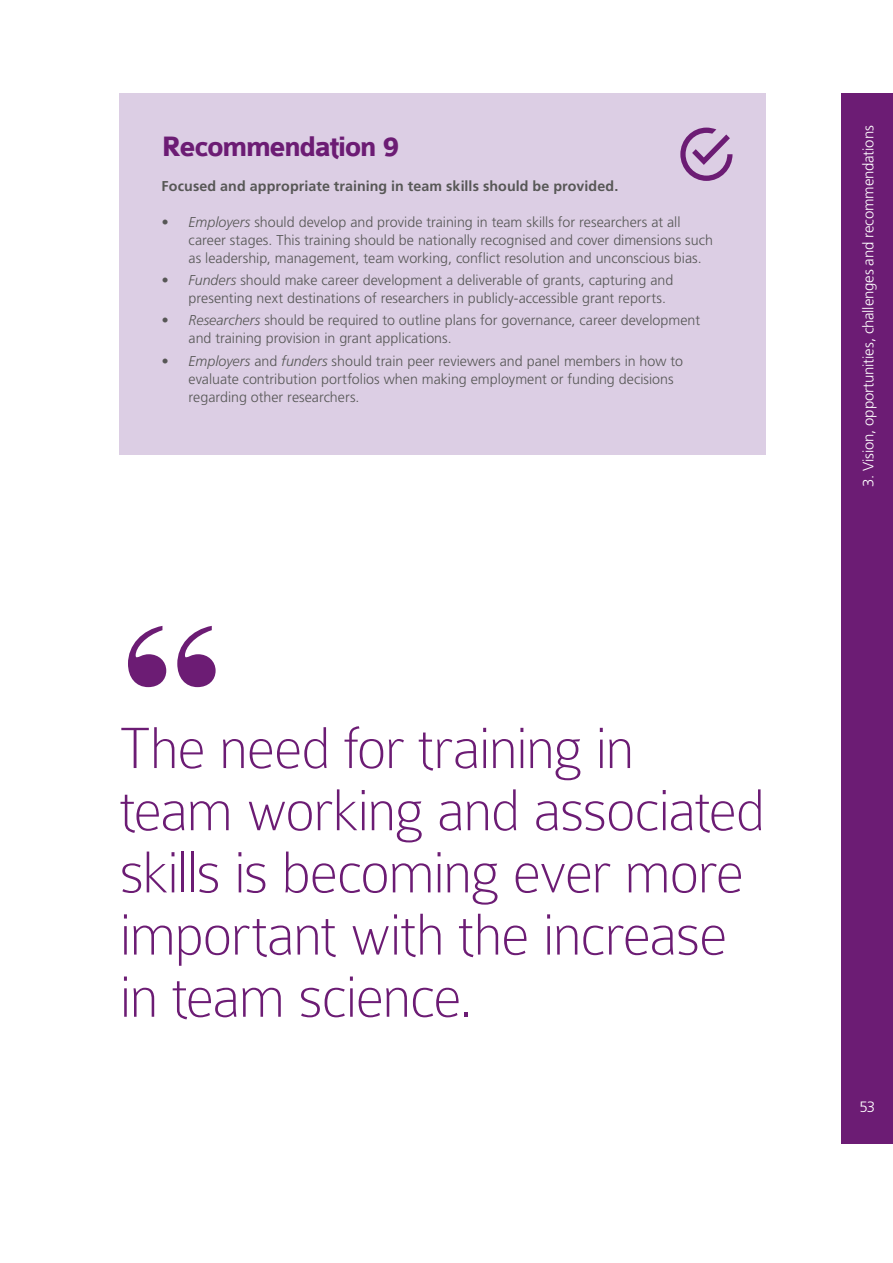
<style>
.page{position:relative;width:893px;height:1263px;background:#fff}
.page>*{position:absolute;margin:0;border:0;box-sizing:border-box;transform-origin:0 0}
.t1{font:159.6px "Poster Bodoni BT";color:#6c1c74}
.t2{font:100 62.1px/62.1px "Colaborate";letter-spacing:-.03em;color:#6c1c74}
.t3{font:700 30px "Colaborate";letter-spacing:-.045em;color:#6c1c74}
.t4{font:300 15px "Frutiger";letter-spacing:-.01em;color:#fff}
.t5{font:300 14.25px/18px "Frutiger";color:#575756}
.t6{font:700 14.25px "Frutiger";letter-spacing:.005em;color:#575756}
.s1{font-style:italic}
</style>
<div class="page">
<div style="left:842px;top:94px;width:51px;height:1050px;background:#6c1c74"></div>
<div style="left:119px;top:94px;width:646px;height:361px;background:#dccee4"></div>
<svg style="left:680px;top:128px;width:52px;height:53px"></svg>
<h3 class="t3" style="left:162px;top:131px;width:239px">Recommendation 9</h3>
<p class="t6" style="left:162px;top:177px;width:458px">Focused and appropriate training in team skills should be provided.</p>
<p class="t5" style="left:189px;top:213px;width:526px;text-indent:-27px"><span class="s1">• Employers</span> should develop and provide training in team skills for researchers at all career stages. This training should be nationally recognised and cover dimensions such as leadership, management, team working, conflict resolution and unconscious bias.</p>
<p class="t5" style="left:189px;top:271px;width:486px;text-indent:-27px"><span class="s1">• Funders</span> should make career development a deliverable of grants, capturing and presenting next destinations of researchers in publicly-accessible grant reports.</p>
<p class="t5" style="left:189px;top:311px;width:513px;text-indent:-27px"><span class="s1">• Researchers</span> should be required to outline plans for governance, career development and training provision in grant applications.</p>
<p class="t5" style="left:189px;top:352px;width:496px;text-indent:-27px"><span class="s1">• Employers</span> and <span class="s1">funders</span> should train peer reviewers and panel members in how to evaluate contribution portfolios when making employment or funding decisions regarding other researchers.</p>
<h1 class="t1" style="left:121px;top:585px;width:104px">“</h1>
<h2 class="t2" style="left:120px;top:717px;width:647px">The need for training in<br>team working and associated skills is becoming ever more important with the increase in team science.</h2>
<p class="t4" style="left:860px;top:487px;width:363px;rotate:-90deg">3. Vision, opportunities, challenges and recommendations</p>
<p class="t4" style="left:860px;top:1098px;width:17px">53</p>
</div>
